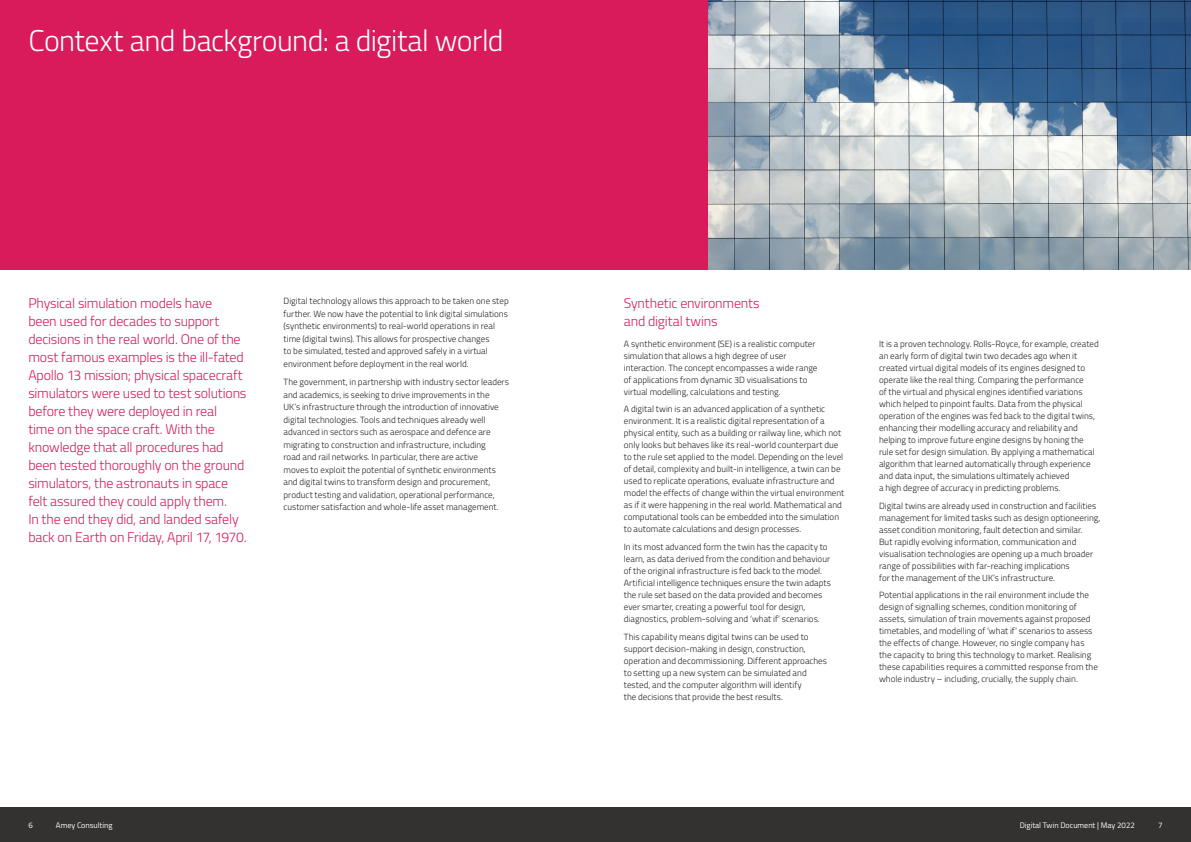
<style>
.page{position:relative;width:1191px;height:842px;background:#fff}
.page>*{position:absolute;margin:0;border:0;box-sizing:border-box;transform-origin:0 0}
.Section_Title{font:300 30px "Titillium";letter-spacing:-.02em;color:#fff}
.Intro_Rubine{font:300 14px/18px "Titillium";letter-spacing:-.015em;color:#d91a5b}
.Body_Black{font:300 9px/12px "Titillium";color:#231f20}
.t1{font:8px "Titillium";color:#fff}
</style>
<div class="page">
<div style="left:0;top:808px;width:1191px;height:34px;background:#343231"></div>
<div style="left:0;top:0;width:709px;height:269px;background:#d91a5b"></div>
<img style="left:709px;top:0;width:482px;height:269px">
<p class="Section_Title" style="left:28px;top:19px;width:477px">Context and background: a digital world</p>
<p class="Intro_Rubine" style="left:28px;top:294px;width:220px">Physical simulation models have<br>been used for decades to support decisions in the real world. One of the most famous examples is the ill-fated Apollo 13 mission; physical spacecraft simulators were used to test solutions before they were deployed in real time on the space craft. With the knowledge that all procedures had been tested thoroughly on the ground simulators, the astronauts in space felt assured they could apply them.<br>In the end they did, and landed safely back on Earth on Friday, April 17, 1970.</p>
<p class="Body_Black" style="left:283px;top:295px;width:227px;line-height:12.5px">Digital technology allows this approach to be taken one step further. We now have the potential to link digital simulations (synthetic environments) to real-world operations in real time (digital twins). This allows for prospective changes<br>to be simulated, tested and approved safely in a virtual environment before deployment in the real world.</p>
<p class="Body_Black" style="left:283px;top:375px;width:227px;line-height:12.5px">The government, in partnership with industry sector leaders and academics, is seeking to drive improvements in the<br>UK’s infrastructure through the introduction of innovative digital technologies. Tools and techniques already well advanced in sectors such as aerospace and defence are migrating to construction and infrastructure, including<br>road and rail networks. In particular, there are active<br>moves to exploit the potential of synthetic environments and digital twins to transform design and procurement, product testing and validation, operational performance, customer satisfaction and whole-life asset management.</p>
<p class="Intro_Rubine" style="left:624px;top:294px;width:137px">Synthetic environments and digital twins</p>
<p class="Body_Black" style="left:624px;top:337px;width:195px">A synthetic environment (SE) is a realistic computer simulation that allows a high degree of user interaction. The concept encompasses a wide range of applications from dynamic 3D visualisations to virtual modelling, calculations and testing.</p>
<p class="Body_Black" style="left:624px;top:403px;width:222px">A digital twin is an advanced application of a synthetic environment. It is a realistic digital representation of a physical entity, such as a building or railway line, which not only looks but behaves like its real-world counterpart due to the rule set applied to the model. Depending on the level of detail, complexity and built-in intelligence, a twin can be used to replicate operations, evaluate infrastructure and model the effects of change within the virtual environment as if it were happening in the real world. Mathematical and computational tools can be embedded into the simulation to automate calculations and design processes.</p>
<p class="Body_Black" style="left:624px;top:540px;width:208px">In its most advanced form the twin has the capacity to learn, as data derived from the condition and behaviour of the original infrastructure is fed back to the model.<br>Artificial intelligence techniques ensure the twin adapts the rule set based on the data provided and becomes ever smarter, creating a powerful tool for design, diagnostics, problem-solving and ‘what if’ scenarios.</p>
<p class="Body_Black" style="left:624px;top:630px;width:205px">This capability means digital twins can be used to support decision-making in design, construction, operation and decommissioning. Different approaches to setting up a new system can be simulated and tested, and the computer algorithm will identify<br>the decisions that provide the best results.</p>
<p class="Body_Black" style="left:879px;top:337px;width:221px">It is a proven technology. Rolls-Royce, for example, created an early form of digital twin two decades ago when it created virtual digital models of its engines designed to operate like the real thing. Comparing the performance<br>of the virtual and physical engines identified variations which helped to pinpoint faults. Data from the physical operation of the engines was fed back to the digital twins, enhancing their modelling accuracy and reliability and helping to improve future engine designs by honing the rule set for design simulation. By applying a mathematical algorithm that learned automatically through experience and data input, the simulations ultimately achieved<br>a high degree of accuracy in predicting problems.</p>
<p class="Body_Black" style="left:879px;top:499px;width:223px">Digital twins are already used in construction and facilities management for limited tasks such as design optioneering, asset condition monitoring, fault detection and similar.<br>But rapidly evolving information, communication and visualisation technologies are opening up a much broader range of possibilities with far-reaching implications<br>for the management of the UK’s infrastructure.</p>
<p class="Body_Black" style="left:879px;top:589px;width:220px">Potential applications in the rail environment include the design of signalling schemes, condition monitoring of assets, simulation of train movements against proposed timetables, and modelling of ‘what if’ scenarios to assess the effects of change. However, no single company has the capacity to bring this technology to market. Realising these capabilities requires a committed response from the whole industry – including, crucially, the supply chain.</p>
<p class="t1" style="left:28px;top:819px;width:6px">6</p>
<p class="t1" style="left:56px;top:819px;width:58px">Amey Consulting</p>
<p class="t1" style="left:1019px;top:819px;width:117px">Digital Twin Document | May 2022</p>
<p class="t1" style="left:1158px;top:819px;width:6px">7</p>
</div>
